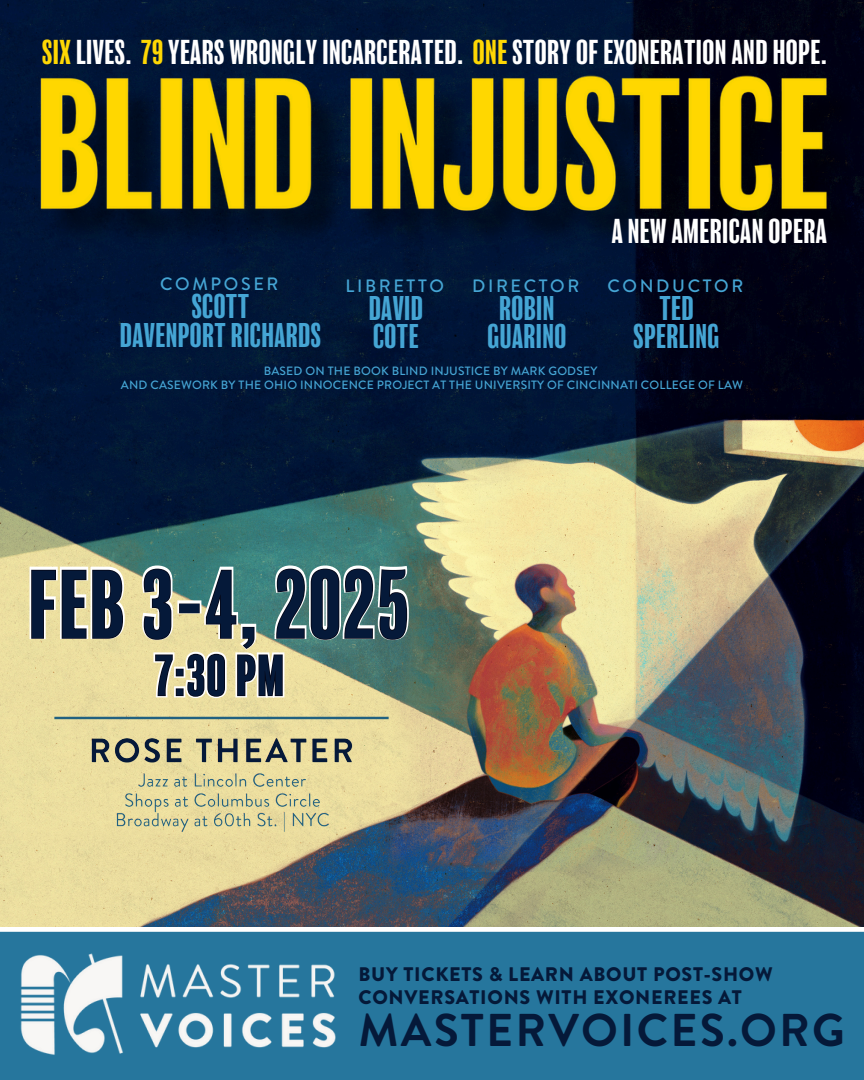
<style>
.page{position:relative;width:864px;height:1080px;background:#fff}
.page>*{position:absolute;margin:0;border:0;box-sizing:border-box;transform-origin:0 0}
.t1{font:condensed 88.5px "Balboa";letter-spacing:.035em;color:#051939}
.t2{font:condensed 52.5px "Balboa";color:#051939}
.t3{font:700 45.9px "Brandon Grotesque";letter-spacing:.05em;color:#051939}
.t4{font:condensed 31.8px "Balboa";letter-spacing:.015em;color:#fff}
.t5{font:condensed 31.65px/29px "Balboa";letter-spacing:.015em;color:#45a5d4;text-align:center}
.t6{font:900 19.65px/23.7px "Brandon Grotesque";letter-spacing:.035em;color:#051939}
.t7{font:500 17.85px "Brandon Grotesque";letter-spacing:.15em;color:#45a5d4}
.t8{font:500 12px "Brandon Grotesque";letter-spacing:.015em;color:#45a5d4}
.s1{color:#fed704}
</style>
<div class="page">
<img style="left:0;top:176px;width:864px;height:751px">
<img style="left:0;top:0;width:864px;height:176px">
<img style="left:14px;top:52px;width:837px;height:217px">
<div style="left:0;top:931px;width:864px;height:149px;background:#26769d"></div>
<img style="left:12px;top:947px;width:325px;height:118px">
<hr style="left:54px;top:717px;width:335px;height:2px;background:#226180">
<img style="left:88px;top:728px;width:271px;height:110px">
<svg style="left:27px;top:562px;width:385px;height:140px;background:#a8b399"></svg>
<h3 class="t4" style="left:42px;top:38px;width:786px"><span class="s1">SIX</span>LIVES. <span class="s1">79</span>YEARS WRONGLYINCARCERATED. <span class="s1">ONE</span> STORYOF EXONERATIONAND HOPE.</h3>
<h5 class="t7" style="left:160px;top:272px;width:120px">COMPOSER</h5>
<h5 class="t5" style="left:120px;top:294px;width:202px">SCOTT<br>DAVENPORTRICHARDS</h5>
<h5 class="t7" style="left:345px;top:273px;width:100px">LIBRETTO</h5>
<h5 class="t5" style="left:369px;top:296px;width:56px;text-align:left">DAVID<br>COTE</h5>
<p class="t7" style="left:472px;top:273px;width:109px">DIRECTOR</p>
<p class="t5" style="left:487px;top:296px;width:80px">ROBIN<br>GUARINO</p>
<h5 class="t4" style="left:612px;top:218px;width:217px">ANEW AMERICANOPERA</h5>
<p class="t7" style="left:607px;top:273px;width:137px">CONDUCTOR</p>
<p class="t5" style="left:633px;top:296px;width:88px">TED<br>SPERLING</p>
<h1 class="t8" style="left:264px;top:362px;width:335px">BASED ON THE BOOK BLIND INJUSTICE BY MARK GODSEY</h1>
<h1 class="t8" style="left:121px;top:376px;width:624px">AND CASEWORK BY THE OHIO INNOCENCE PROJECT AT THE UNIVERSITY OF CINCINNATI COLLEGE OF LAW</h1>
<h4 class="t1" style="left:29px;top:567px;width:381px">FEB 3-4, 2025</h4>
<h4 class="t2" style="left:155px;top:653px;width:130px">7:30 PM</h4>
<h3 class="t6" style="left:359px;top:962px;width:416px">BUY TICKETS &amp; LEARN ABOUT POST-SHOW<br>CONVERSATIONS WITH EXONEREES AT</h3>
<p class="t3" style="left:359px;top:998px;width:488px">MASTERVOICES.ORG</p>
</div>
